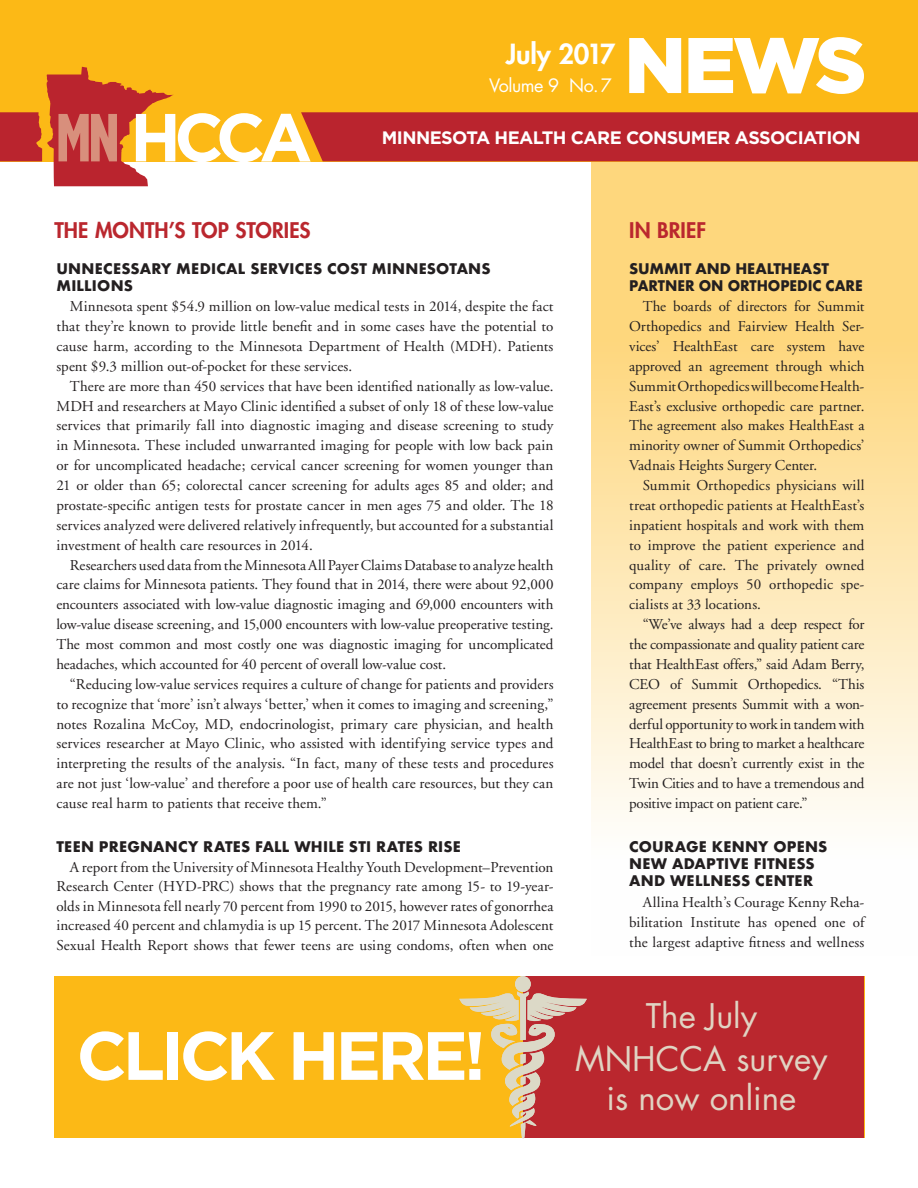
<style>
.page{position:relative;width:918px;height:1188px;background:#fff}
.page>*{position:absolute;margin:0;border:0;box-sizing:border-box;transform-origin:0 0}
.t1{font:33px "Futura";color:#e0d4c3}
.t2{font:800 27px "Futura";letter-spacing:-.01em;color:#fff}
.t3{font:800 21px "Futura";color:#ba272e}
.t4{font:700 18px "Gotham HTF";letter-spacing:-.03em;color:#fff}
.t5{font:18px "Futura";letter-spacing:-.03em;color:#fff}
._02_Main_Body_Copy{font:15px/20px "Adobe Garamond";color:#231f20;text-align:justify}
._04_Brief_Body_Copy{font:15px/19.8px "Adobe Garamond";color:#231f20;text-align:justify}
.Brief_subtitle{font:700 14.25px/17.1px "Futura";letter-spacing:.005em;color:#231f20}
.Subtitle{font:700 14.25px/17.1px "Futura";letter-spacing:.015em;color:#231f20}
</style>
<div class="page">
<svg style="left:591px;top:186px;width:327px;height:636px;background:#fee4aa"></svg>
<div style="left:0;top:0;width:918px;height:161px;background:#fcb916"></div>
<svg style="left:0;top:37px;width:918px;height:149px"></svg>
<div style="left:54px;top:976px;width:810px;height:162px;background:#fcb916"></div>
<div style="left:523px;top:976px;width:341px;height:162px;background:#ba272e"></div>
<div style="left:167px;top:1032px;width:11px;height:48px;background:#fff"></div>
<svg style="left:183px;top:1031px;width:92px;height:50px"></svg>
<svg style="left:294px;top:1032px;width:40px;height:48px"></svg>
<svg style="left:80px;top:1031px;width:83px;height:50px"></svg>
<svg style="left:341px;top:976px;width:246px;height:162px"></svg>
<p class="t2" style="left:506px;top:36px;width:111px">July 2017</p>
<p class="t5" style="left:489px;top:73px;width:124px">Volume 9 No. 7</p>
<p class="t4" style="left:382px;top:128px;width:481px">MINNESOTA HEALTH CARE CONSUMER ASSOCIATION</p>
<p class="t3" style="left:54px;top:216px;width:258px">THE MONTH’S TOP STORIES</p>
<p class="Subtitle" style="left:56px;top:260px;width:436px">UNNECESSARY MEDICAL SERVICES COST MINNESOTANS<br>MILLIONS</p>
<p class="_02_Main_Body_Copy" style="left:56px;top:297px;width:499px;text-indent:14px">Minnesota spent $54.9 million on low-value medical tests in 2014, despite the fact that they’re known to provide little benefit and in some cases have the potential to cause harm, according to the Minnesota Department of Health (MDH). Patients spent $9.3 million out-of-pocket for these services.</p>
<p class="_02_Main_Body_Copy" style="left:56px;top:376px;width:499px;text-indent:14px">There are more than 450 services that have been identified nationally as low-value.<br>MDH and researchers at Mayo Clinic identified a subset of only 18 of these low-value services that primarily fall into diagnostic imaging and disease screening to study in Minnesota. These included unwarranted imaging for people with low back pain or for uncomplicated headache; cervical cancer screening for women younger than 21 or older than 65; colorectal cancer screening for adults ages 85 and older; and prostate-specific antigen tests for prostate cancer in men ages 75 and older. The 18 services analyzed were delivered relatively infrequently, but accounted for a substantial investment of health care resources in 2014.</p>
<p class="_02_Main_Body_Copy" style="left:56px;top:555px;width:499px;text-indent:14px">Researchers used data from the Minnesota All Payer Claims Database to analyze health care claims for Minnesota patients. They found that in 2014, there were about 92,000 encounters associated with low-value diagnostic imaging and 69,000 encounters with low-value disease screening, and 15,000 encounters with low-value preoperative testing.<br>The most common and most costly one was diagnostic imaging for uncomplicated headaches, which accounted for 40 percent of overall low-value cost.</p>
<p class="_02_Main_Body_Copy" style="left:56px;top:675px;width:499px;text-indent:14px">“Reducing low-value services requires a culture of change for patients and providers to recognize that ‘more’ isn’t always ‘better,’ when it comes to imaging and screening,” notes Rozalina McCoy, MD, endocrinologist, primary care physician, and health services researcher at Mayo Clinic, who assisted with identifying service types and interpreting the results of the analysis. “In fact, many of these tests and procedures are not just ‘low-value’ and therefore a poor use of health care resources, but they can cause real harm to patients that receive them.”</p>
<p class="Subtitle" style="left:56px;top:838px;width:406px">TEEN PREGNANCY RATES FALL WHILE STI RATES RISE</p>
<p class="_02_Main_Body_Copy" style="left:56px;top:857px;width:499px;text-indent:14px">A report from the University of Minnesota Healthy Youth Development–Prevention Research Center (HYD-PRC) shows that the pregnancy rate among 15- to 19-year&shy;olds in Minnesota fell nearly 70 percent from 1990 to 2015, however rates of gonorrhea increased 40 percent and chlamydia is up 15 percent. The 2017 Minnesota Adolescent Sexual Health Report shows that fewer teens are using condoms, often when one</p>
<p class="t3" style="left:629px;top:216px;width:78px">IN BRIEF</p>
<p class="Brief_subtitle" style="left:629px;top:260px;width:235px">SUMMIT AND HEALTHEAST<br>PARTNER ON ORTHOPEDIC CARE</p>
<p class="_04_Brief_Body_Copy" style="left:629px;top:297px;width:237px;text-indent:14px">The boards of directors for Summit Orthopedics and Fairview Health Ser&shy;vices’ HealthEast care system have approved an agreement through which Summit Orthopedics will become Health-East’s exclusive orthopedic care partner.<br>The agreement also makes HealthEast a minority owner of Summit Orthopedics’ Vadnais Heights Surgery Center.</p>
<p class="_04_Brief_Body_Copy" style="left:629px;top:476px;width:237px;text-indent:14px">Summit Orthopedics physicians will treat orthopedic patients at HealthEast’s inpatient hospitals and work with them to improve the patient experience and quality of care. The privately owned company employs 50 orthopedic spe&shy;cialists at 33 locations.</p>
<p class="_04_Brief_Body_Copy" style="left:629px;top:615px;width:237px;text-indent:14px">“We’ve always had a deep respect for the compassionate and quality patient care that HealthEast offers,” said Adam Berry, CEO of Summit Orthopedics. “This agreement presents Summit with a won&shy;derful opportunity to work in tandem with HealthEast to bring to market a healthcare model that doesn’t currently exist in the Twin Cities and to have a tremendous and positive impact on patient care.”</p>
<p class="Brief_subtitle" style="left:629px;top:838px;width:200px">COURAGE KENNY OPENS<br>NEW ADAPTIVE FITNESS<br>AND WELLNESS CENTER</p>
<p class="_04_Brief_Body_Copy" style="left:629px;top:892px;width:237px;line-height:20.2px;text-indent:14px">Allina Health’s Courage Kenny Reha&shy;bilitation Institute has opened one of the largest adaptive fitness and wellness</p>
<p class="t1" style="left:646px;top:993px;width:113px">The July</p>
<p class="t1" style="left:575px;top:1036px;width:254px">MNHCCA survey</p>
<p class="t1" style="left:607px;top:1075px;width:191px">is now online</p>
</div>
